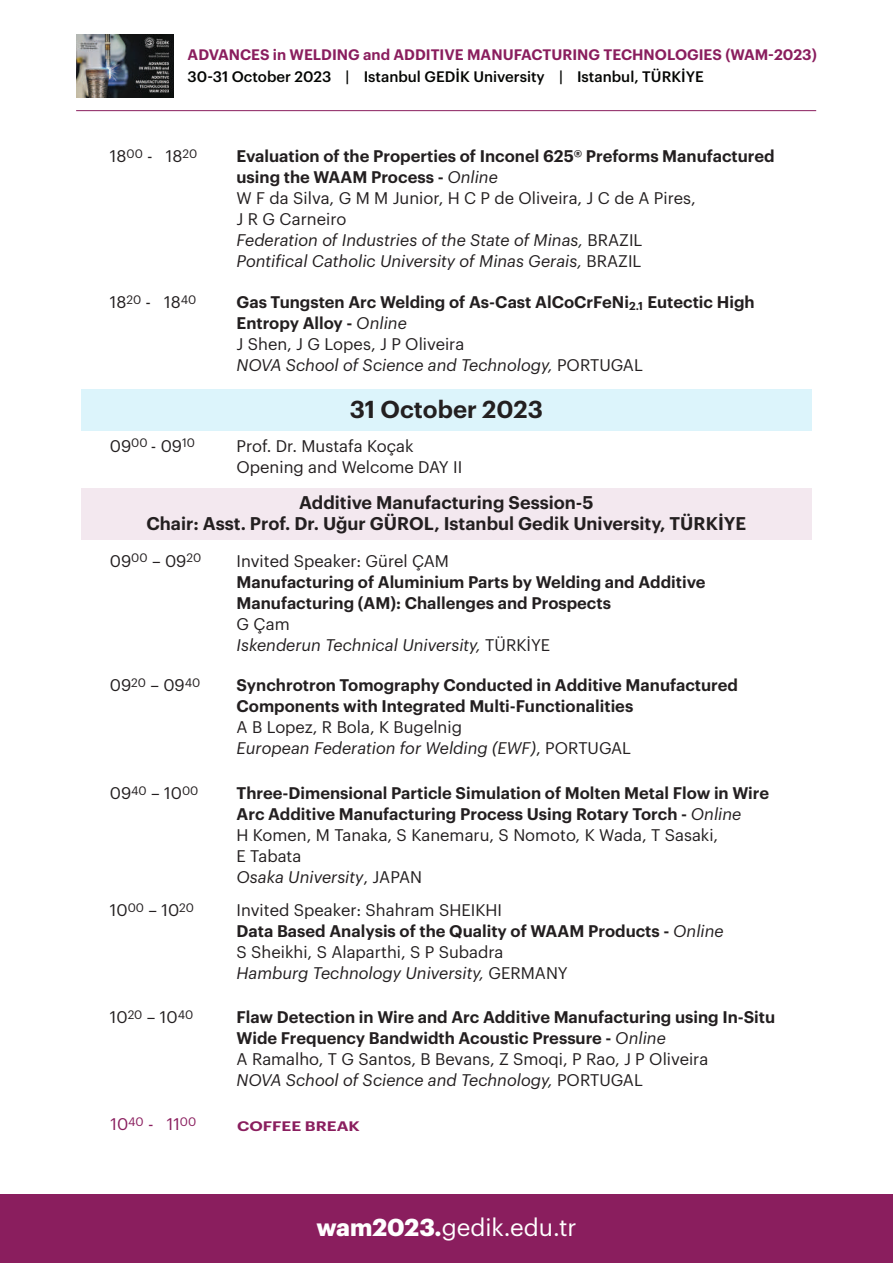
<style>
.page{position:relative;width:893px;height:1263px;background:#fff}
.page>*{position:absolute;margin:0;border:0;box-sizing:border-box;transform-origin:0 0}
.t1{font:24px "Graphik";color:#fff}
.t2{font:600 24px "Graphik";color:#231f20}
.t3{font:600 18px/21px "Graphik";color:#231f20;text-align:center}
.t4{font:600 16.5px/21px "Graphik";color:#231f20}
.t5{font:italic 16.5px/21px "Graphik";color:#231f20}
.t6{font:16.5px/21px "Graphik";color:#231f20}
.t7{font:16.5px "Graphik";color:#8a1e5e}
.t8{font:600 14.85px "Graphik";color:#8a1e5e}
.t9{font:500 14.85px "Graphik";color:#040503}
.t10{font:600 13.5px "Graphik";color:#8a1e5e;scale:1.22 1}
.t11{font:12px "Graphik";color:#8a1e5e}
.t12{font:600 11.25px "Graphik";color:#231f20}
.s1{font-weight:600;font-style:normal}
.s2{font-style:normal}
.s3{font-weight:400;font-style:italic}
.s4{font-weight:400}
.s5{font-weight:600}
.s6{font-style:italic}
.s7{font-size:16.5px}
.s8{font-weight:700}
</style>
<div class="page">
<div style="left:0;top:1194px;width:893px;height:69px;background:#8a1e5e"></div>
<div style="left:81px;top:488px;width:730px;height:52px;background:#f3e8ef"></div>
<div style="left:81px;top:389px;width:730px;height:42px;background:#dcf4fb"></div>
<img style="left:76px;top:35px;width:98px;height:63px">
<hr style="left:76px;top:110px;width:740px;height:1px;background:#8a1e5e">
<p class="t8" style="left:188px;top:43px;width:631px">ADVANCES in WELDING and ADDITIVE MANUFACTURING TECHNOLOGIES (WAM-2023)</p>
<p class="t9" style="left:188px;top:66px;width:518px">30-31 October 2023 | Istanbul GEDİK University | Istanbul, TÜRKİYE</p>
<p class="t6" style="left:110px;top:144px;width:89px">18<sup>00</sup> - 18<sup>20</sup></p>
<p class="t5" style="left:237px;top:144px;width:540px"><span class="s1">Evaluation of the Properties of Inconel 625® Preforms Manufactured using the WAAM Process -</span> Online<br><span class="s2">W F da Silva, G M M Junior, H C P de Oliveira, J C de A Pires,<br>J R G Carneiro<br></span>Federation of Industries of the State of Minas, <span class="s2">BRAZIL<br></span>Pontifical Catholic University of Minas Gerais, <span class="s2">BRAZIL</span></p>
<p class="t6" style="left:110px;top:290px;width:88px">18<sup>20</sup> - 18<sup>40</sup></p>
<p class="t4" style="left:237px;top:290px;width:520px">Gas Tungsten Arc Welding of As-Cast AlCoCrFeNi Eutectic High Entropy Alloy - <span class="s3">Online<br></span><span class="s4">J Shen, J G Lopes, J P Oliveira<br></span><span class="s3">NOVA School of Science and Technology,</span> <span class="s4">PORTUGAL</span></p>
<p class="t12" style="left:629px;top:297px;width:15px">2.1</p>
<h1 class="t2" style="left:350px;top:390px;width:195px">31 October 2023</h1>
<p class="t6" style="left:110px;top:434px;width:87px">09<sup>00</sup> - 09<sup>10</sup></p>
<p class="t6" style="left:237px;top:434px;width:227px">Prof. Dr. Mustafa Koçak<br>Opening and Welcome DAY II</p>
<p class="t3" style="left:146px;top:490px;width:601px">Additive Manufacturing Session-5<br>Chair: Asst. Prof. Dr. Uğur GÜROL, Istanbul Gedik University, TÜRKİYE</p>
<p class="t6" style="left:110px;top:549px;width:93px">09<sup>00</sup> – 09<sup>20</sup></p>
<p class="t6" style="left:237px;top:549px;width:214px">Invited Speaker: Gürel ÇAM</p>
<p class="t4" style="left:237px;top:570px;width:470px">Manufacturing of Aluminium Parts by Welding and Additive<br>Manufacturing (AM): Challenges and Prospects</p>
<p class="t5" style="left:237px;top:612px;width:315px"><span class="s2">G Çam<br></span>Iskenderun Technical University, <span class="s2">TÜRKİYE</span></p>
<p class="t6" style="left:110px;top:673px;width:92px">09<sup>20</sup> – 09<sup>40</sup></p>
<p class="t4" style="left:237px;top:673px;width:503px">Synchrotron Tomography Conducted in Additive Manufactured<br>Components with Integrated Multi-Functionalities</p>
<p class="t5" style="left:237px;top:715px;width:396px"><span class="s2">A B Lopez, R Bola, K Bugelnig<br></span>European Federation for Welding (EWF)<span class="s2">, PORTUGAL</span></p>
<p class="t6" style="left:110px;top:781px;width:90px">09<sup>40</sup> – 10<sup>00</sup></p>
<p class="t4" style="left:237px;top:781px;width:534px">Three-Dimensional Particle Simulation of Molten Metal Flow in Wire Arc Additive Manufacturing Process Using Rotary Torch - <span class="s3">Online<br></span><span class="s4">H Komen, M Tanaka, S Kanemaru, S Nomoto, K Wada, T Sasaki,<br>E Tabata<br></span><span class="s3">Osaka University</span><span class="s4">, JAPAN</span></p>
<p class="t6" style="left:110px;top:898px;width:86px">10<sup>00</sup> – 10<sup>20</sup></p>
<p class="t6" style="left:237px;top:898px;width:489px">Invited Speaker: Shahram SHEIKHI<br><span class="s5">Data Based Analysis of the Quality of WAAM Products -</span> <span class="s6">Online </span>S Sheikhi, S Alaparthi, S P Subadra<br><span class="s6">Hamburg Technology University,</span> GERMANY</p>
<p class="t6" style="left:110px;top:1005px;width:85px">10<sup>20</sup> – 10<sup>40</sup></p>
<p class="t4" style="left:237px;top:1005px;width:540px">Flaw Detection in Wire and Arc Additive Manufacturing using In-Situ Wide Frequency Bandwidth Acoustic Pressure - <span class="s3">Online<br></span><span class="s4">A Ramalho, T G Santos, B Bevans, Z Smoqi, P Rao, J P Oliveira<br></span><span class="s3">NOVA School of Science and Technology,</span> <span class="s4">PORTUGAL</span></p>
<p class="t11" style="left:128px;top:1112px;width:70px">40 <span class="s7">- 11</span>00</p>
<p class="t7" style="left:110px;top:1112px;width:19px">10</p>
<p class="t10" style="left:237px;top:1115px;width:102px">COFFEE BREAK</p>
<h1 class="t1" style="left:316px;top:1209px;width:262px"><span class="s8">wam2023.</span>gedik.edu.tr</h1>
</div>
